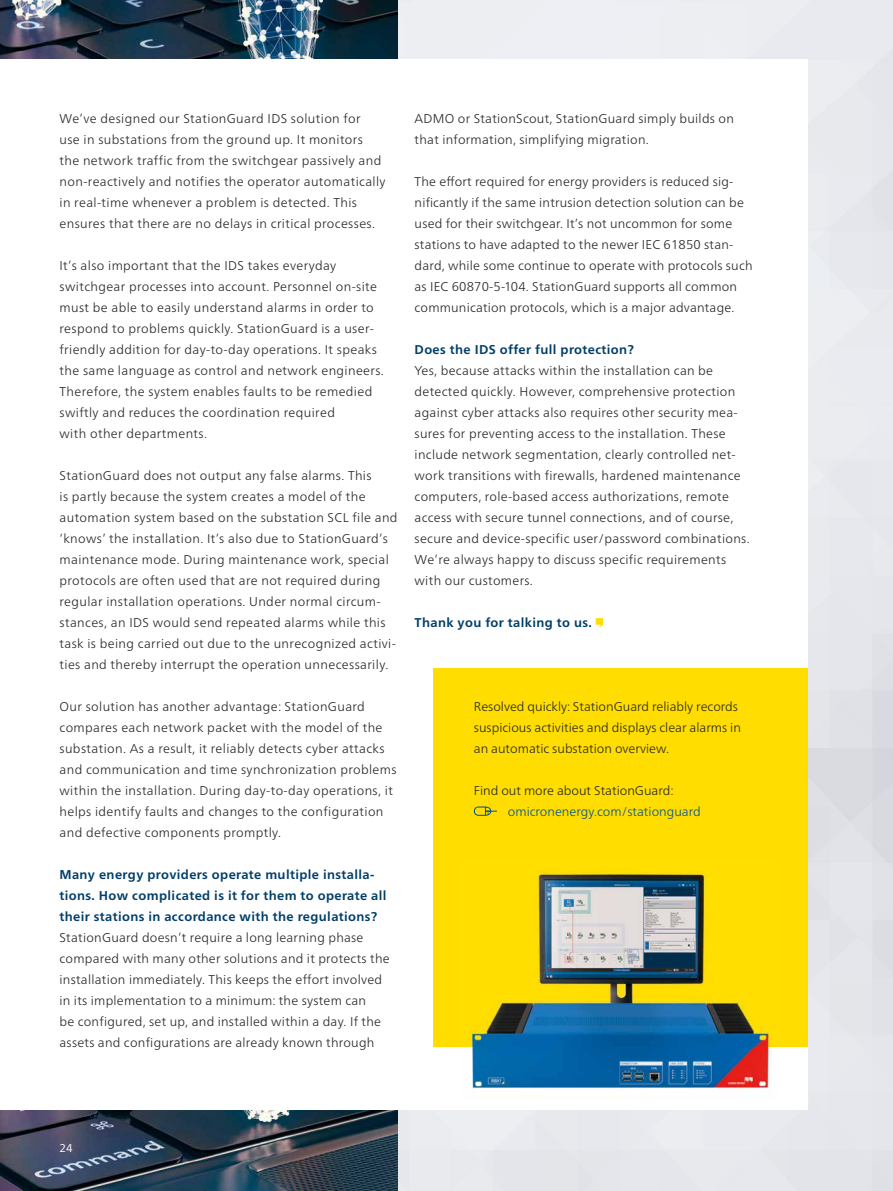
<style>
.page{position:relative;width:893px;height:1191px;background:#fff}
.page>*{position:absolute;margin:0;border:0;box-sizing:border-box;transform-origin:0 0}
.t1{font:300 12.75px/21px "Frutiger Neue LTW1 G";letter-spacing:.025em;color:#272726}
.t2{font:700 12.75px/21px "Frutiger Neue LTW1 G";letter-spacing:.03em;color:#003e69}
.t3{font:300 12.75px/21px "Frutiger Neue LTW1 G";color:#272726}
.t4{font:300 12.75px "Frutiger Neue LTW1 G";color:#005295}
.t5{font:11.25px "Frutiger Neue LTW1 G";color:#fff}
</style>
<div class="page">
<img style="left:0;top:1110px;width:398px;height:81px">
<img style="left:0;top:0;width:398px;height:59px">
<svg style="left:596px;top:618px;width:7px;height:9px"></svg>
<div style="left:434px;top:669px;width:374px;height:378px;background:#fd0"></div>
<svg style="left:474px;top:806px;width:23px;height:10px"></svg>
<img style="left:471px;top:873px;width:302px;height:216px">
<p class="t1" style="left:60px;top:107px;width:328px">We’ve designed our StationGuard IDS solution for<br>use in substations from the ground up. It monitors the network traffic from the switchgear passively and non-reactively and notifies the operator automatically in real-time whenever a problem is detected. This ensures that there are no delays in critical processes.</p>
<p class="t1" style="left:60px;top:254px;width:326px">It’s also important that the IDS takes everyday switchgear processes into account. Personnel on-site must be able to easily understand alarms in order to respond to problems quickly. StationGuard is a user&shy;friendly addition for day-to-day operations. It speaks the same language as control and network engineers.<br>Therefore, the system enables faults to be remedied swiftly and reduces the coordination required<br>with other departments.</p>
<p class="t1" style="left:60px;top:464px;width:340px">StationGuard does not output any false alarms. This<br>is partly because the system creates a model of the automation system based on the substation SCL file and ‘ knows’ the installation. It’s also due to StationGuard’s maintenance mode. During maintenance work, special protocols are often used that are not required during regular installation operations. Under normal circum&shy;stances, an IDS would send repeated alarms while this task is being carried out due to the unrecognized activi&shy;ties and thereby interrupt the operation unnecessarily.</p>
<p class="t1" style="left:60px;top:695px;width:339px">Our solution has another advantage: StationGuard compares each network packet with the model of the substation. As a result, it reliably detects cyber attacks and communication and time synchronization problems within the installation. During day-to-day operations, it helps identify faults and changes to the configuration and defective components promptly.</p>
<p class="t2" style="left:60px;top:863px;width:328px">Many energy providers operate multiple installa&shy;tions. How complicated is it for them to operate all their stations in accordance with the regulations?</p>
<p class="t1" style="left:60px;top:926px;width:332px">StationGuard doesn’t require a long learning phase compared with many other solutions and it protects the installation immediately. This keeps the effort involved in its implementation to a minimum: the system can<br>be configured, set up, and installed within a day. If the assets and configurations are already known through</p>
<p class="t1" style="left:415px;top:107px;width:321px">ADMO or StationScout, StationGuard simply builds on that information, simplifying migration.</p>
<p class="t1" style="left:415px;top:170px;width:339px">The effort required for energy providers is reduced sig&shy;nificantly if the same intrusion detection solution can be used for their switchgear. It’s not uncommon for some stations to have adapted to the newer IEC 61850 stan&shy;dard, while some continue to operate with protocols such as IEC 60870-5-104. StationGuard supports all common communication protocols, which is a major advantage.</p>
<p class="t2" style="left:415px;top:338px;width:221px">Does the IDs offer full protection?</p>
<p class="t1" style="left:415px;top:359px;width:337px">Yes, because attacks within the installation can be detected quickly. However, comprehensive protection against cyber attacks also requires other security mea&shy;sures for preventing access to the installation. These include network segmentation, clearly controlled net&shy;work transitions with firewalls, hardened maintenance computers, role-based access authorizations, remote access with secure tunnel connections, and of course, secure and device-specific user/password combinations.<br>We’re always happy to discuss specific requirements with our customers.</p>
<p class="t2" style="left:415px;top:611px;width:179px">Thank you for talking to us.</p>
<p class="t3" style="left:474px;top:695px;width:269px">Resolved quickly: StationGuard reliably records suspicious activities and displays clear alarms in an automatic substation overview.</p>
<p class="t3" style="left:474px;top:779px;width:201px">Find out more about StationGuard:</p>
<p class="t4" style="left:508px;top:803px;width:194px">omicronenergy.com/stationguard</p>
<p class="t5" style="left:60px;top:1141px;width:14px">24</p>
</div>
